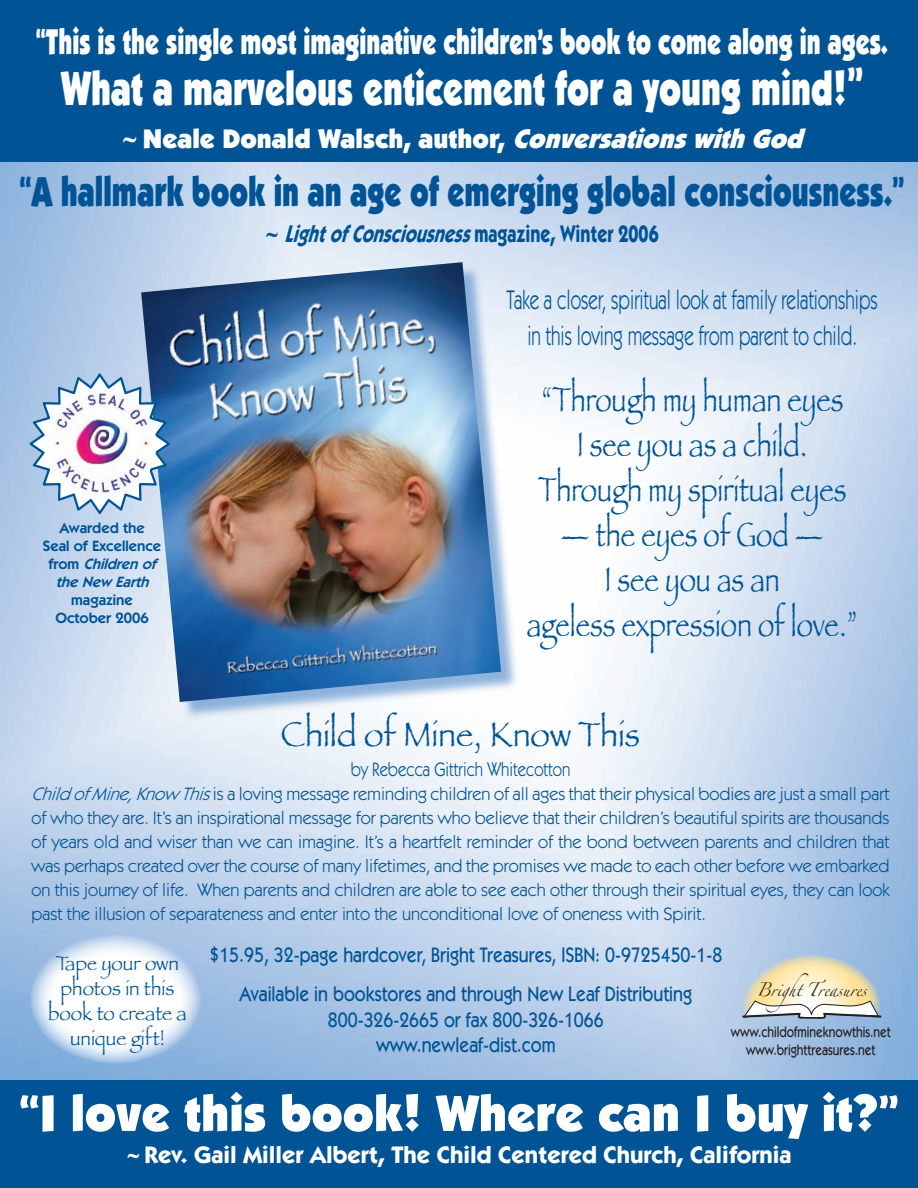
<style>
.page{position:relative;width:918px;height:1188px;background:#fff}
.page>*{position:absolute;margin:0;border:0;box-sizing:border-box;transform-origin:0 0}
.t1{font:900 51px "Itc Kabel";color:#fff}
.t2{font:900 48px "Itc Kabel";color:#fff;scale:.75 1}
.t3{font:900 42px "Itc Kabel";color:#005495;scale:.73 1}
.t4{font:36px/45px "Papyrus";color:#005495;text-align:center;scale:.75 1}
.t5{font:900 36px "Itc Kabel";color:#fff;scale:.7 1}
.t6{font:36px "Papyrus";color:#005495;scale:.9 1}
.t7{font:27px/36px "Itc Kabel";color:#005495;text-align:center;scale:.7 1}
.t8{font:900 27px "Itc Kabel";color:#fff}
.t9{font:700 24px "Itc Kabel";color:#fff}
.t10{font:italic 700 24px "Itc Kabel";color:#005495;scale:.75 1}
.t11{font:500 21px/39.6px "Itc Kabel";color:#005495;text-align:center;scale:.85 1}
.t12{font:21px/25.2px "Papyrus";color:#005495;text-align:center;scale:.9 1}
.t13{font:19.5px "Itc Kabel";color:#005495;scale:.85 1}
.t14{font:18px/24px "Itc Kabel";color:#005495;text-align:justify}
.t15{font:600 15px/18px "Itc Kabel";color:#005495;text-align:center}
.t16{font:500 15px/18px "Itc Kabel";color:#231f20;text-align:center;scale:.8 1}
.t17{font:12.6px "Zapfino";color:#231f20;scale:.9 1}
.s1{font-size:54px}
.s2{font-family:"Baskerville";font-weight:700;font-size:24px}
.s3{font-style:italic}
.s4{font-family:"Baskerville";font-style:normal;font-size:21px}
.s5{font-style:normal}
.s6{font-family:"Baskerville";font-size:21px}
</style>
<div class="page">
<svg style="left:30px;top:935px;width:171px;height:129px"></svg>
<div style="left:0;top:0;width:918px;height:162px;background:#005495"></div>
<div style="left:143px;top:264px;width:378px;height:457px;background:#6a9ad1;opacity:.75"></div>
<img style="left:141px;top:262px;width:360px;height:440px">
<div style="left:0;top:1080px;width:918px;height:108px;background:#005495"></div>
<svg style="left:742px;top:955px;width:139px;height:64px;background:#d7d5c5"></svg>
<svg style="left:29px;top:373px;width:141px;height:141px"></svg>
<img style="left:48px;top:390px;width:108px;height:108px;border-radius:50%">
<h3 class="t5" style="left:36px;top:20px;width:1219px">“This is the single most imaginative children’s book to come along in ages.</h3>
<h2 class="t2" style="left:61px;top:59px;width:1071px">What a marvelous enticement for a young mind!<span class="s1">”</span></h2>
<h3 class="t8" style="left:122px;top:122px;width:691px"><span class="s2">~</span> Neale Donald Walsch, author, <span class="s3">ConversationswithGod</span></h3>
<h3 class="t3" style="left:20px;top:166px;width:1213px">“A hallmark book in an age of emerging global consciousness.”</h3>
<h3 class="t10" style="left:265px;top:219px;width:526px"><span class="s4">~</span> LightofConsciousness<span class="s5">m a g a z i n e , W i n t e r 2 0 0 6</span></h3>
<p class="t15" style="left:43px;top:519px;width:120px">Awarded the<br>Seal of Excellence f r o m <span class="s3">Childrenof theNew Earth</span></p>
<p class="t15" style="left:55px;top:591px;width:95px">magazine<br>October 2006</p>
<h3 class="t7" style="left:507px;top:282px;width:532px">Take a closer, spiritual look at family relationships in this loving message from parent to child.</h3>
<h3 class="t4" style="left:538px;top:376px;width:413px">“Through my human eyes<br>I see you as a child.<br>Through my spiritual eyes</h3>
<h3 class="t4" style="left:527px;top:511px;width:443px">— the eyes of God —<br>I see you as an<br>ageless expression of love.”</h3>
<h3 class="t6" style="left:281px;top:713px;width:401px">Child of Mine, Know This</h3>
<p class="t13" style="left:351px;top:758px;width:260px">by Rebecca Gittrich Whitecotton</p>
<p class="t14" style="left:32px;top:782px;width:860px"><span class="s3">ChildofMine,Know This</span>is a loving message reminding children of all ages that their physical bodies are just a small part of who they are. It’s an inspirational message for parents who believe that their children’s beautiful spirits are thousands of years old and wiser than we can imagine. It’s a heartfelt reminder of the bond between parents and children that was perhaps created over the course of many lifetimes, and the promises we made to each other before we embarked on this journey of life. When parents and children are able to see each other through their spiritual eyes, they can look past the illusion of separateness and enter into the unconditional love of oneness with Spirit.</p>
<p class="t12" style="left:48px;top:950px;width:156px">Tape your own photos in this book to create a unique gift!</p>
<p class="t11" style="left:209px;top:935px;width:605px">$15.95, 32-page hardcover, Bright Treasures, ISBN: 0-9725450-1-8<br>Available in bookstores and through New Leaf Distributing</p>
<p class="t11" style="left:328px;top:1007px;width:326px;line-height:25.2px">800-326-2665 or fax 800-326-1066 www.newleaf-dist.com</p>
<p class="t17" style="left:757px;top:984px;width:124px">Bright Treasures</p>
<p class="t16" style="left:731px;top:1022px;width:202px">www.childofmineknowthis.net www.brighttreasures.net</p>
<h1 class="t1" style="left:20px;top:1082px;width:880px">“I love this book! Where can I buy it?”</h1>
<h3 class="t9" style="left:126px;top:1140px;width:667px"><span class="s6">~</span> Rev. Gail Miller Albert, The Child Centered Church, California</h3>
</div>
